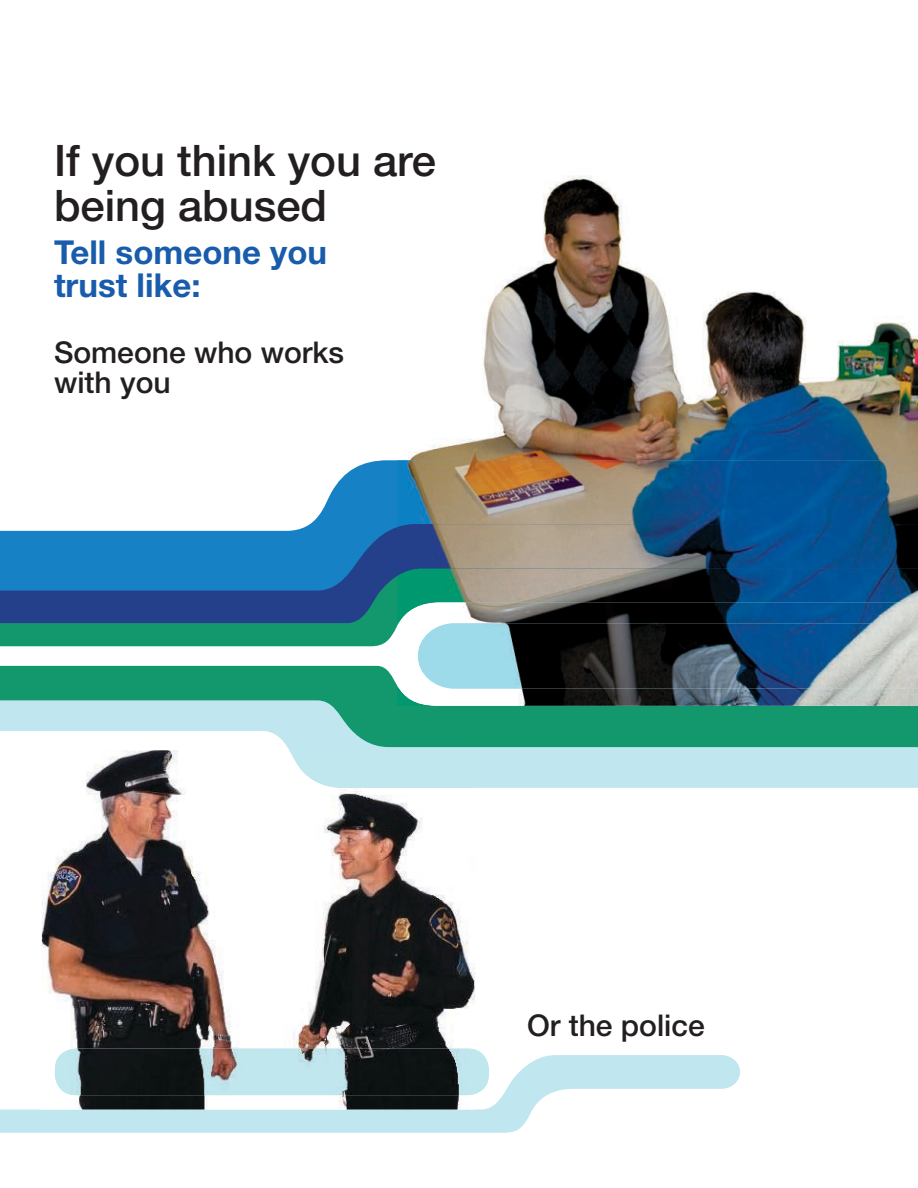
<style>
.page{position:relative;width:918px;height:1188px;background:#fff}
.page>*{position:absolute;margin:0;border:0;box-sizing:border-box;transform-origin:0 0}
.t1{font:500 43.5px/45px "Helvetica Neue";color:#231f20}
.t2{font:700 33px/33px "Helvetica Neue";color:#185cab}
.t3{font:500 30px/30px "Helvetica Neue";color:#231f20}
</style>
<div class="page">
<svg style="left:310px;top:460px;width:87px;height:64px;fill:#1681c4"></svg>
<svg style="left:0;top:524px;width:397px;height:45px;background:#318bc7"></svg>
<div style="left:287px;top:747px;width:631px;height:41px;background:#c0e6ef"></div>
<svg style="left:0;top:569px;width:918px;height:178px;background:#4ba3a2"></svg>
<svg style="left:0;top:602px;width:397px;height:104px;fill:#13976c"></svg>
<img style="left:397px;top:176px;width:521px;height:348px">
<img style="left:397px;top:524px;width:521px;height:45px">
<img style="left:397px;top:569px;width:521px;height:33px">
<img style="left:397px;top:602px;width:521px;height:104px">
<img style="left:418px;top:623px;width:500px;height:66px">
<svg style="left:0;top:1055px;width:740px;height:78px;fill:#c0e6ef"></svg>
<img style="left:42px;top:750px;width:433px;height:360px">
<img style="left:55px;top:1049px;width:420px;height:46px">
<img style="left:289px;top:750px;width:186px;height:38px">
<h1 class="t1" style="left:54px;top:138px;width:384px">If you think you are being abused</h1>
<p class="t2" style="left:54px;top:235px;width:275px">Tell someone you trust like:</p>
<p class="t3" style="left:54px;top:337px;width:292px">Someone who works with you</p>
<p class="t3" style="left:527px;top:1010px;width:179px">Or the police</p>
</div>
